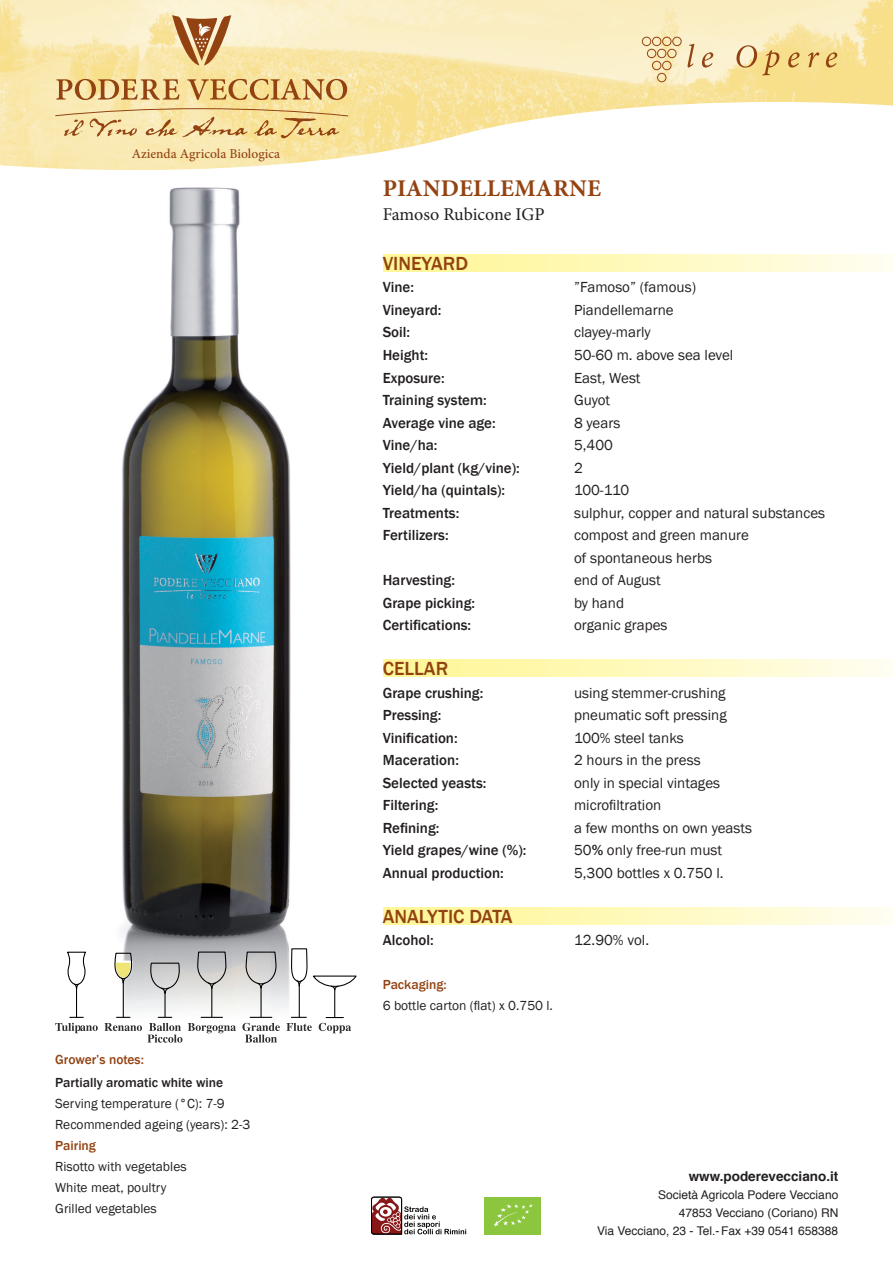
<style>
.page{position:relative;width:893px;height:1263px;background:#fff}
.page>*{position:absolute;margin:0;border:0;box-sizing:border-box;transform-origin:0 0}
.t1{font:700 24px "Minion Pro";letter-spacing:.01em;color:#934312}
.t2{font:500 19.5px "Franklin Gothic";color:#934312}
.t3{font:18px "Minion Pro";letter-spacing:-.005em;color:#231f20}
.t4{font:15px/22.5px "Franklin Gothic";color:#231f20}
.t5{font:500 15px "Franklin Gothic";color:#231f20}
.t6{font:13.5px/21px "Franklin Gothic";color:#231f20}
.t7{font:500 13.5px "Franklin Gothic";color:#934312}
.t8{font:500 13.5px "Franklin Gothic";color:#231f20}
.t9{font:500 13.5px "Minion Pro";color:#934312}
.t10{font:700 13.5px "Helvetica";color:#231f20}
.t11{font:12px/18px "Helvetica";color:#231f20;text-align:right}
.s1{font-weight:500}
</style>
<div class="page">
<img style="left:116px;top:187px;width:175px;height:853px">
<svg style="left:286px;top:948px;width:71px;height:85px"></svg>
<svg style="left:55px;top:951px;width:43px;height:82px"></svg>
<hr style="left:123px;top:981px;width:1px;height:36px;background:#000">
<svg style="left:114px;top:952px;width:20px;height:32px"></svg>
<hr style="left:261px;top:987px;width:1px;height:30px;background:#000">
<svg style="left:242px;top:1017px;width:38px;height:26px"></svg>
<svg style="left:245px;top:951px;width:32px;height:38px"></svg>
<hr style="left:211px;top:987px;width:1px;height:30px;background:#000">
<svg style="left:188px;top:1017px;width:48px;height:16px"></svg>
<svg style="left:197px;top:951px;width:30px;height:39px"></svg>
<hr style="left:164px;top:992px;width:2px;height:25px;background:#000">
<svg style="left:104px;top:1017px;width:78px;height:26px"></svg>
<svg style="left:150px;top:962px;width:30px;height:32px"></svg>
<div style="left:383px;top:255px;width:510px;height:17px;background:linear-gradient(to right,#fff691,#fffded)"></div>
<div style="left:383px;top:908px;width:510px;height:17px;background:linear-gradient(to right,#fff691,#fffded)"></div>
<div style="left:383px;top:660px;width:510px;height:17px;background:linear-gradient(to right,#fff691,#fffded)"></div>
<svg style="left:371px;top:1197px;width:95px;height:37px"></svg>
<div style="left:484px;top:1197px;width:57px;height:37px;background:#8bc63e"></div>
<svg style="left:494px;top:1204px;width:39px;height:23px"></svg>
<img style="left:0;top:0;width:893px;height:170px">
<svg style="left:702px;top:52px;width:11px;height:16px"></svg>
<svg style="left:736px;top:45px;width:43px;height:30px"></svg>
<svg style="left:788px;top:52px;width:12px;height:16px"></svg>
<svg style="left:808px;top:52px;width:11px;height:15px"></svg>
<svg style="left:826px;top:52px;width:11px;height:16px"></svg>
<svg style="left:642px;top:37px;width:52px;height:45px;background:#ebd6ab"></svg>
<svg style="left:172px;top:15px;width:59px;height:51px;background:#cba071"></svg>
<svg style="left:56px;top:79px;width:123px;height:21px;background:#d4ac73"></svg>
<svg style="left:187px;top:79px;width:160px;height:21px;background:#d9b171"></svg>
<svg style="left:54px;top:108px;width:295px;height:30px;background:#eace92"></svg>
<p class="t9" style="left:132px;top:145px;width:150px">Azienda Agricola Biologica</p>
<p class="t7" style="left:55px;top:1051px;width:90px">Grower’s notes:</p>
<p class="t8" style="left:55px;top:1074px;width:169px">Partially aromatic white wine</p>
<p class="t6" style="left:55px;top:1093px;width:197px">Serving temperature (°C): 7-9<br>Recommended ageing (years): 2-3</p>
<p class="t7" style="left:55px;top:1137px;width:42px">Pairing</p>
<p class="t6" style="left:55px;top:1156px;width:133px">Risotto with vegetables<br>White meat, poultry<br>Grilled vegetables</p>
<h1 class="t1" style="left:383px;top:171px;width:220px">PIANDELLEMARNE</h1>
<p class="t3" style="left:383px;top:202px;width:163px">Famoso Rubicone IGP</p>
<h2 class="t2" style="left:383px;top:251px;width:87px">VINEYARD</h2>
<p class="t5" style="left:383px;top:278px;width:33px">Vine:</p>
<p class="t4" style="left:574px;top:277px;width:123px">”Famoso” (famous)</p>
<p class="t5" style="left:383px;top:301px;width:60px">Vineyard:</p>
<p class="t4" style="left:574px;top:299px;width:101px">Piandellemarne</p>
<p class="t5" style="left:383px;top:323px;width:29px">Soil:</p>
<p class="t4" style="left:574px;top:322px;width:78px">clayey-marly</p>
<p class="t5" style="left:383px;top:346px;width:47px">Height:</p>
<p class="t4" style="left:574px;top:344px;width:161px">50-60 m. above sea level</p>
<p class="t5" style="left:383px;top:368px;width:64px">Exposure:</p>
<p class="t4" style="left:574px;top:367px;width:68px">East, West</p>
<p class="t5" style="left:383px;top:391px;width:106px">Training system:</p>
<p class="t4" style="left:574px;top:389px;width:38px">Guyot</p>
<p class="t5" style="left:383px;top:413px;width:115px">Average vine age:</p>
<p class="t4" style="left:574px;top:412px;width:48px">8 years</p>
<p class="t5" style="left:383px;top:436px;width:56px">Vine/ha:</p>
<p class="t4" style="left:574px;top:434px;width:40px">5,400</p>
<p class="t5" style="left:383px;top:458px;width:139px">Yield/plant (kg/vine):</p>
<p class="t4" style="left:574px;top:457px;width:10px">2</p>
<p class="t5" style="left:383px;top:481px;width:124px">Yield/ha (quintals):</p>
<p class="t4" style="left:574px;top:479px;width:57px">100-110</p>
<p class="t5" style="left:383px;top:503px;width:78px">Treatments:</p>
<p class="t4" style="left:574px;top:502px;width:253px">sulphur, copper and natural substances</p>
<p class="t5" style="left:383px;top:526px;width:68px">Fertilizers:</p>
<p class="t4" style="left:574px;top:524px;width:176px">compost and green manure of spontaneous herbs</p>
<p class="t5" style="left:383px;top:571px;width:74px">Harvesting:</p>
<p class="t4" style="left:574px;top:569px;width:88px">end of August</p>
<p class="t5" style="left:383px;top:593px;width:94px">Grape picking:</p>
<p class="t4" style="left:574px;top:592px;width:52px">by hand</p>
<p class="t5" style="left:383px;top:616px;width:90px">Certifications:</p>
<p class="t4" style="left:574px;top:614px;width:95px">organic grapes</p>
<h2 class="t2" style="left:383px;top:656px;width:67px">CELLAR</h2>
<p class="t5" style="left:383px;top:683px;width:102px">Grape crushing:</p>
<p class="t4" style="left:574px;top:682px;width:153px">using stemmer-crushing</p>
<p class="t5" style="left:383px;top:706px;width:60px">Pressing:</p>
<p class="t4" style="left:574px;top:704px;width:154px">pneumatic soft pressing</p>
<p class="t5" style="left:383px;top:728px;width:76px">Vinification:</p>
<p class="t4" style="left:574px;top:727px;width:111px">100% steel tanks</p>
<p class="t5" style="left:383px;top:751px;width:78px">Maceration:</p>
<p class="t4" style="left:574px;top:749px;width:128px">2 hours in the press</p>
<p class="t5" style="left:383px;top:773px;width:105px">Selected yeasts:</p>
<p class="t4" style="left:574px;top:772px;width:148px">only in special vintages</p>
<p class="t5" style="left:383px;top:796px;width:57px">Filtering:</p>
<p class="t4" style="left:574px;top:794px;width:89px">microfiltration</p>
<p class="t5" style="left:383px;top:818px;width:58px">Refining:</p>
<p class="t4" style="left:574px;top:817px;width:180px">a few months on own yeasts</p>
<p class="t5" style="left:383px;top:841px;width:145px">Yield grapes/wine (%):</p>
<p class="t4" style="left:574px;top:839px;width:149px">50<span class="s1">%</span> only free-run must</p>
<p class="t5" style="left:383px;top:863px;width:123px">Annual production:</p>
<p class="t4" style="left:574px;top:862px;width:151px">5,300 bottles x 0.750 l.</p>
<h2 class="t2" style="left:383px;top:904px;width:131px">ANALYTIC DATA</h2>
<p class="t5" style="left:383px;top:931px;width:52px">Alcohol:</p>
<p class="t4" style="left:574px;top:929px;width:77px">12.90% vol.</p>
<p class="t7" style="left:383px;top:976px;width:65px">Packaging:</p>
<p class="t6" style="left:383px;top:995px;width:172px">6 bottle carton (flat) x 0.750 l.</p>
<p class="t10" style="left:689px;top:1164px;width:151px">www.poderevecciano.it</p>
<p class="t11" style="left:597px;top:1185px;width:243px">Società Agricola Podere Vecciano<br>47853 Vecciano (Coriano) RN<br>Via Vecciano, 23 - Tel.- Fax +39 0541 658388</p>
</div>
